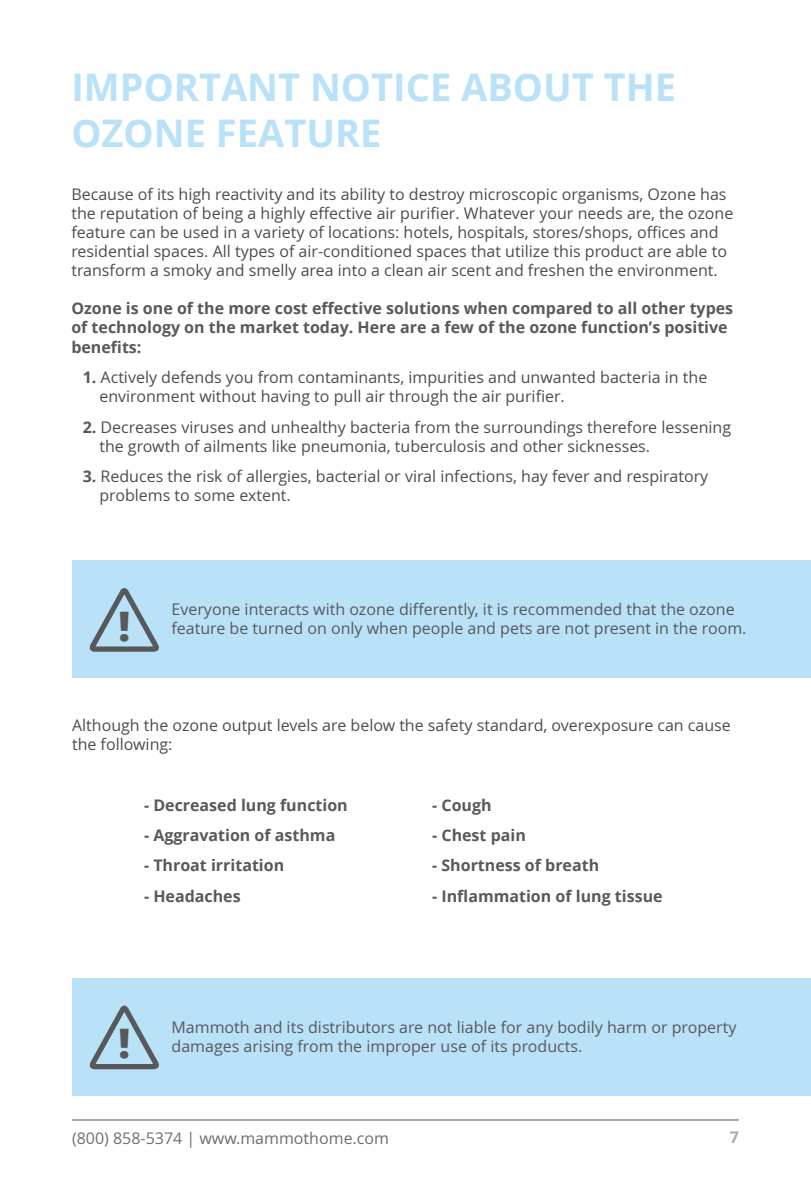
<style>
.page{position:relative;width:811px;height:1191px;background:#fff}
.page>*{position:absolute;margin:0;border:0;box-sizing:border-box;transform-origin:0 0}
.t1{font:800 40.6px "Open Sans";color:#58595b}
.t2{font:700 38px/45.6px "Open Sans";color:#b9e2f8}
.t3{font:16px/19.2px "Open Sans";color:#4d4d4f}
.t4{font:700 16px/19.2px "Open Sans";color:#58595b}
.t5{font:16px/19.2px "Open Sans";color:#58595b}
.t6{font:16px "Open Sans";color:#6d6e71}
.t7{font:700 16px "Open Sans";color:#a8aaad}
.s1{font-weight:700;color:#58595b}
</style>
<div class="page">
<hr style="left:72px;top:1119px;width:667px;height:2px;background:#a7a9ac">
<div style="left:72px;top:560px;width:739px;height:118px;background:#b9e2f8"></div>
<div style="left:72px;top:978px;width:739px;height:118px;background:#b9e2f8"></div>
<svg style="left:89px;top:587px;width:70px;height:65px"></svg>
<svg style="left:89px;top:1005px;width:70px;height:65px"></svg>
<h2 class="t2" style="left:71px;top:64px;width:606px">IMPORTANT NOTICE ABOUT THE<br>OZONE FEATURE</h2>
<p class="t3" style="left:71px;top:184px;width:663px">Because of its high reactivity and its ability to destroy microscopic organisms, Ozone has the reputation of being a highly effective air purifier. Whatever your needs are, the ozone feature can be used in a variety of locations: hotels, hospitals, stores/shops, offices and residential spaces. All types of air-conditioned spaces that utilize this product are able to transform a smoky and smelly area into a clean air scent and freshen the environment.</p>
<p class="t4" style="left:71px;top:298px;width:663px">Ozone is one of the more cost effective solutions when compared to all other types of technology on the market today. Here are a few of the ozone function’s positive benefits:</p>
<p class="t3" style="left:99px;top:368px;width:609px;text-indent:-17px"><span class="s1">1.</span> Actively defends you from contaminants, impurities and unwanted bacteria in the environment without having to pull air through the air purifier.</p>
<p class="t3" style="left:99px;top:417px;width:633px;text-indent:-17px"><span class="s1">2.</span> Decreases viruses and unhealthy bacteria from the surroundings therefore lessening the growth of ailments like pneumonia, tuberculosis and other sicknesses.</p>
<p class="t3" style="left:99px;top:467px;width:610px;text-indent:-17px"><span class="s1">3.</span> Reduces the risk of allergies, bacterial or viral infections, hay fever and respiratory problems to some extent.</p>
<h1 class="t1" style="left:118px;top:595px;width:13px">!</h1>
<p class="t5" style="left:171px;top:599px;width:576px">Everyone interacts with ozone differently, it is recommended that the ozone feature be turned on only when people and pets are not present in the room.</p>
<p class="t3" style="left:72px;top:715px;width:660px">Although the ozone output levels are below the safety standard, overexposure can cause the following:</p>
<p class="t4" style="left:144px;top:794px;width:205px">- Decreased lung function</p>
<p class="t4" style="left:432px;top:794px;width:61px">- Cough</p>
<p class="t4" style="left:144px;top:825px;width:193px">- Aggravation of asthma</p>
<p class="t4" style="left:432px;top:825px;width:95px">- Chest pain</p>
<p class="t4" style="left:144px;top:855px;width:142px">- Throat irritation</p>
<p class="t4" style="left:432px;top:855px;width:169px">- Shortness of breath</p>
<p class="t4" style="left:144px;top:886px;width:98px">- Headaches</p>
<p class="t4" style="left:432px;top:886px;width:232px">- Inflammation of lung tissue</p>
<h1 class="t1" style="left:118px;top:1012px;width:13px">!</h1>
<p class="t5" style="left:171px;top:1018px;width:566px">Mammoth and its distributors are not liable for any bodily harm or property damages arising from the improper use of its products.</p>
<p class="t6" style="left:72px;top:1129px;width:318px">(800) 858-5374 | www.mammothome.com</p>
<p class="t7" style="left:730px;top:1126px;width:11px">7</p>
</div>
